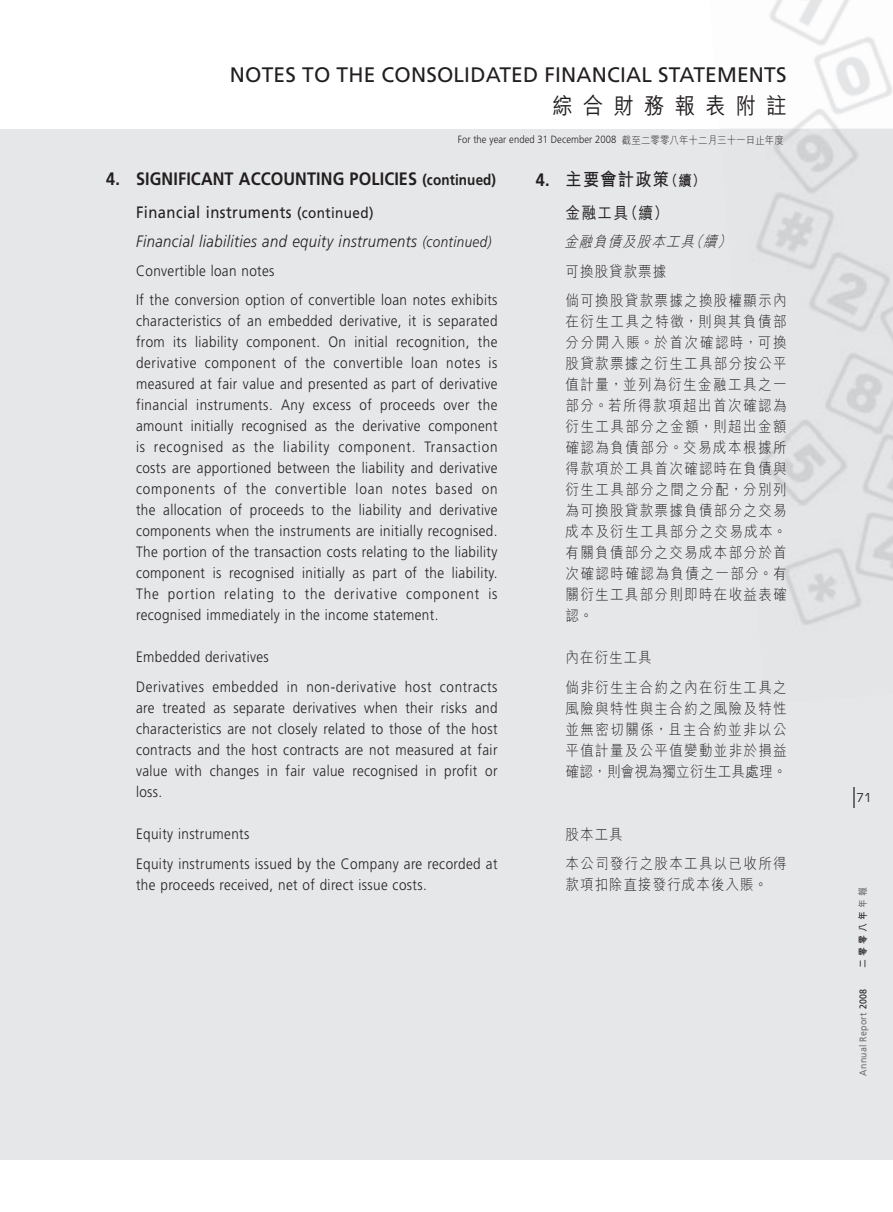
<style>
.page{position:relative;width:893px;height:1212px;background:#fff}
.page>*{position:absolute;margin:0;border:0;box-sizing:border-box;transform-origin:0 0}
.t1{font:22.5px "M Hei HK Medium B5 pc H";letter-spacing:.51em;color:#231f20;scale:.9 1}
.t2{font:21px "Frutiger LT Std";letter-spacing:.01em;color:#231f20}
.t3{font:700 18px "Frutiger LT Std";letter-spacing:.01em;color:#231f20;scale:.9 1}
.t4{font:18px "M Hei HK Bold B5 pc H";letter-spacing:.08em;color:#231f20;scale:.9 1}
.t5{font:italic 300 16.5px/29.5px "Frutiger LT Std";letter-spacing:.03em;color:#231f20;scale:.9 1}
.t6{font:16.5px "M Hei HK Medium B5 pc H";color:#231f20;scale:.9 1}
.t7{font:300 15px/21px "Frutiger LT Std";letter-spacing:.03em;color:#231f20;scale:.9 1}
.t8{font:15px/21px "M Hei HK Light B5 pc H";letter-spacing:.1em;color:#231f20;scale:.9 1}
.t9{font:15px "M Hei HK Light B5 pc H";letter-spacing:.08em;color:#231f20;scale:.9 1}
.t10{font:italic 15px "M Hei HK Light B5 pc H";color:#231f20;scale:.9 1}
.t11{font:12px "Eurostile LT Std";color:#231f20;scale:.9 1}
.t12{font:300 10.5px "Frutiger LT Std";letter-spacing:.01em;color:#231f20;scale:.9 1}
.t13{font:9.75px "Frutiger LT Std";letter-spacing:.03em;color:#6c6d70;scale:.9 1}
.t14{font:9.75px "M Hei HK Bold B5 pc H";letter-spacing:.38em;color:#231f20;scale:.9 1}
.s1{font-family:"M Hei HK Light B5 pc H";font-weight:400}
.s2{font-size:15px}
.s3{font-weight:400;font-style:normal}
.s4{font-weight:400;font-style:normal;font-size:15px}
.s5{font-family:"Frutiger LT Std";font-weight:700}
.s6{color:#6c6d70}
.s7{color:#231f20}
</style>
<div class="page">
<div style="left:0;top:129px;width:893px;height:1030px;background:#e6e7e9"></div>
<svg style="left:853px;top:787px;width:1px;height:21px"></svg>
<img style="left:725px;top:0;width:168px;height:129px">
<h2 class="t2" style="left:230px;top:62px;width:558px">NOTES TO THE CONSOLIDATED FINANCIAL STATEMENTS</h2>
<h1 class="t1" style="left:553px;top:97px;width:262px">綜合財務報表附註</h1>
<p class="t12" style="left:458px;top:133px;width:364px">For the year ended 31 December 2008 <span class="s1">截至二零零八年十二月三十一日止年度</span></p>
<p class="t3" style="left:106px;top:168px;width:435px">4. SIGNIFICANT ACCOUNTING POLICIES <span class="s2">(continued)</span></p>
<p class="t5" style="left:136px;top:199px;width:396px"><span class="s3">Financial instruments</span> <span class="s4">(continued)<br></span>Financial liabilities and equity instruments <span class="s2">(continued)</span></p>
<p class="t7" style="left:136px;top:257px;width:403px;line-height:29.5px">Convertible loan notes<br>If the conversion option of convertible loan notes exhibits</p>
<p class="t7" style="left:136px;top:312px;width:403px;text-align:justify">characteristics of an embedded derivative, it is separated from its liability component. On initial recognition, the derivative component of the convertible loan notes is measured at fair value and presented as part of derivative financial instruments. Any excess of proceeds over the amount initially recognised as the derivative component is recognised as the liability component. Transaction costs are apportioned between the liability and derivative components of the convertible loan notes based on the allocation of proceeds to the liability and derivative components when the instruments are initially recognised.<br>The portion of the transaction costs relating to the liability component is recognised initially as part of the liability.<br>The portion relating to the derivative component is recognised immediately in the income statement.</p>
<p class="t7" style="left:136px;top:644px;width:403px;line-height:29.5px">Embedded derivatives<br>Derivatives embedded in non-derivative host contracts</p>
<p class="t7" style="left:136px;top:698px;width:403px;text-align:justify">are treated as separate derivatives when their risks and characteristics are not closely related to those of the host contracts and the host contracts are not measured at fair value with changes in fair value recognised in profit or loss.</p>
<p class="t7" style="left:136px;top:820px;width:403px;line-height:30.5px">Equity instruments<br>Equity instruments issued by the Company are recorded at</p>
<p class="t7" style="left:136px;top:876px;width:324px">the proceeds received, net of direct issue costs.</p>
<p class="t4" style="left:536px;top:173px;width:190px"><span class="s5">4.</span> 主要會計政策<span class="s2">（續）</span></p>
<p class="t6" style="left:566px;top:206px;width:116px">金融工具（續）</p>
<p class="t10" style="left:564px;top:236px;width:191px">金融負債及股本工具（續）</p>
<p class="t8" style="left:566px;top:258px;width:247px;line-height:29.5px">可換股貸款票據<br>倘可換股貸款票據之換股權顯示內</p>
<p class="t8" style="left:566px;top:313px;width:247px;text-align:justify">在衍生工具之特徵，則與其負債部分分開入賬。於首次確認時，可換股貸款票據之衍生工具部分按公平值計量，並列為衍生金融工具之一部分。若所得款項超出首次確認為衍生工具部分之金額，則超出金額確認為負債部分。交易成本根據所得款項於工具首次確認時在負債與衍生工具部分之間之分配，分別列為可換股貸款票據負債部分之交易成本及衍生工具部分之交易成本。有關負債部分之交易成本部分於首次確認時確認為負債之一部分。有關衍生工具部分則即時在收益表確認。</p>
<p class="t8" style="left:566px;top:645px;width:247px;line-height:29.5px">內在衍生工具<br>倘非衍生主合約之內在衍生工具之</p>
<p class="t8" style="left:566px;top:699px;width:247px;text-align:justify">風險與特性與主合約之風險及特性並無密切關係，且主合約並非以公平值計量及公平值變動並非於損益確認，則會視為獨立衍生工具處理。</p>
<p class="t8" style="left:566px;top:821px;width:247px;line-height:29.5px">股本工具<br>本公司發行之股本工具以已收所得</p>
<p class="t9" style="left:566px;top:879px;width:226px">款項扣除直接發行成本後入賬。</p>
<p class="t11" style="left:857px;top:791px;width:18px">71</p>
<p class="t14" style="left:859px;top:968px;width:92px;rotate:-90deg">二零零八年<span class="s6">年報</span></p>
<p class="t13" style="left:857px;top:1076px;width:98px;rotate:-90deg">Annual Report <span class="s7">2008</span></p>
</div>
